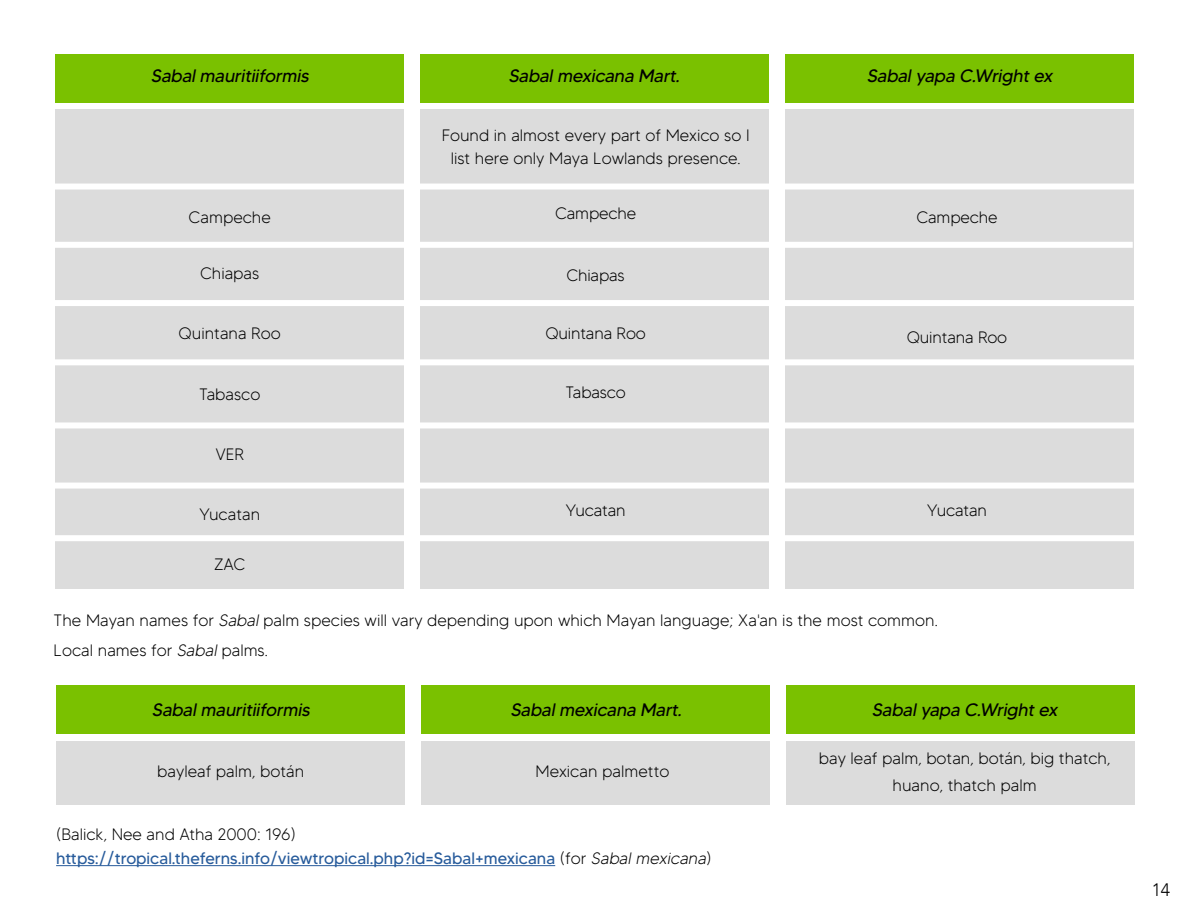
<style>
.page{position:relative;width:1188px;height:918px;background:#fff}
.page>*{position:absolute;margin:0;border:0;box-sizing:border-box;transform-origin:0 0}
.t1{font:italic 18px "MADETOMMY";color:#000}
.t2{font:300 18px "Avenir";color:#000}
.t3{font:300 16.5px/22.5px "MADETOMMY";color:#000;text-align:center}
.t4{font:16.5px/24px "MADETOMMY";color:#275b9b}
.s1{font-style:italic}
.s2{font-weight:300;color:#000}
.s3{font-weight:300;font-style:italic;color:#000}
</style>
<div class="page">
<div style="left:55px;top:54px;width:349px;height:48px;background:#7ac100"></div>
<div style="left:55px;top:110px;width:349px;height:479px;background:#dcdcdc"></div>
<div style="left:420px;top:54px;width:348px;height:48px;background:#7ac100"></div>
<div style="left:420px;top:110px;width:348px;height:479px;background:#dcdcdc"></div>
<div style="left:785px;top:54px;width:349px;height:48px;background:#7ac100"></div>
<div style="left:785px;top:110px;width:349px;height:479px;background:#dcdcdc"></div>
<div style="left:46px;top:184px;width:1088px;height:6px;background:#fff"></div>
<div style="left:41px;top:242px;width:1092px;height:6px;background:#fff"></div>
<div style="left:47px;top:300px;width:1097px;height:6px;background:#fff"></div>
<div style="left:41px;top:359px;width:1098px;height:6px;background:#fff"></div>
<div style="left:45px;top:422px;width:1098px;height:6px;background:#fff"></div>
<div style="left:47px;top:483px;width:1097px;height:6px;background:#fff"></div>
<div style="left:47px;top:535px;width:1097px;height:6px;background:#fff"></div>
<div style="left:56px;top:685px;width:349px;height:48px;background:#7ac100"></div>
<div style="left:56px;top:741px;width:349px;height:63px;background:#dcdcdc"></div>
<div style="left:421px;top:685px;width:348px;height:48px;background:#7ac100"></div>
<div style="left:421px;top:741px;width:348px;height:63px;background:#dcdcdc"></div>
<div style="left:786px;top:685px;width:349px;height:48px;background:#7ac100"></div>
<div style="left:786px;top:741px;width:349px;height:63px;background:#dcdcdc"></div>
<hr style="left:56px;top:865px;width:499px;height:1px;background:#275b9b">
<p class="t1" style="left:151px;top:65px;width:163px">Sabalmauritiiformis</p>
<p class="t1" style="left:508px;top:65px;width:177px">Sabalmexicana Mart.</p>
<p class="t1" style="left:867px;top:65px;width:191px">Sabalyapa C.Wrightex</p>
<p class="t3" style="left:442px;top:124px;width:309px">Found in almost every part of Mexico so I list here only Maya Lowlands presence.</p>
<p class="t3" style="left:189px;top:206px;width:84px">Campeche</p>
<p class="t3" style="left:555px;top:202px;width:83px">Campeche</p>
<p class="t3" style="left:916px;top:206px;width:83px">Campeche</p>
<p class="t3" style="left:200px;top:261px;width:61px">Chiapas</p>
<p class="t3" style="left:567px;top:264px;width:60px">Chiapas</p>
<p class="t3" style="left:179px;top:321px;width:104px">Quintana Roo</p>
<p class="t3" style="left:545px;top:322px;width:102px">Quintana Roo</p>
<p class="t3" style="left:907px;top:326px;width:102px">Quintana Roo</p>
<p class="t3" style="left:199px;top:383px;width:63px">Tabasco</p>
<p class="t3" style="left:565px;top:381px;width:62px">Tabasco</p>
<p class="t3" style="left:215px;top:443px;width:30px">VER</p>
<p class="t3" style="left:199px;top:503px;width:63px">Yucatan</p>
<p class="t3" style="left:214px;top:552px;width:33px">ZAC</p>
<p class="t3" style="left:566px;top:499px;width:62px">Yucatan</p>
<p class="t3" style="left:927px;top:498px;width:62px">Yucatan</p>
<p class="t3" style="left:54px;top:605px;width:886px;line-height:30px;text-align:left">The Mayan names for <span class="s1">Sabal</span> palm species will vary depending upon which Mayan language; Xa'an is the most common.<br>Local names for <span class="s1">Sabal</span> palms.</p>
<p class="t1" style="left:152px;top:698px;width:163px">Sabalmauritiiformis</p>
<p class="t1" style="left:511px;top:698px;width:177px">Sabalmexicana Mart.</p>
<p class="t1" style="left:872px;top:698px;width:191px">Sabalyapa C.Wrightex</p>
<p class="t3" style="left:157px;top:760px;width:148px">bayleaf palm, botán</p>
<p class="t3" style="left:536px;top:760px;width:135px">Mexican palmetto</p>
<p class="t4" style="left:56px;top:822px;width:657px"><span class="s2">(Balick, Nee and Atha 2000: 196) </span>https://tropical.theferns.info/viewtropical.php?id=Sabal+mexicana <span class="s2">(for</span> <span class="s3">Sabal mexicana</span><span class="s2">)</span></p>
<p class="t3" style="left:819px;top:745px;width:293px;line-height:27px">bay leaf palm, botan, botán, big thatch, huano, thatch palm</p>
<p class="t2" style="left:1152px;top:879px;width:20px">14</p>
</div>
